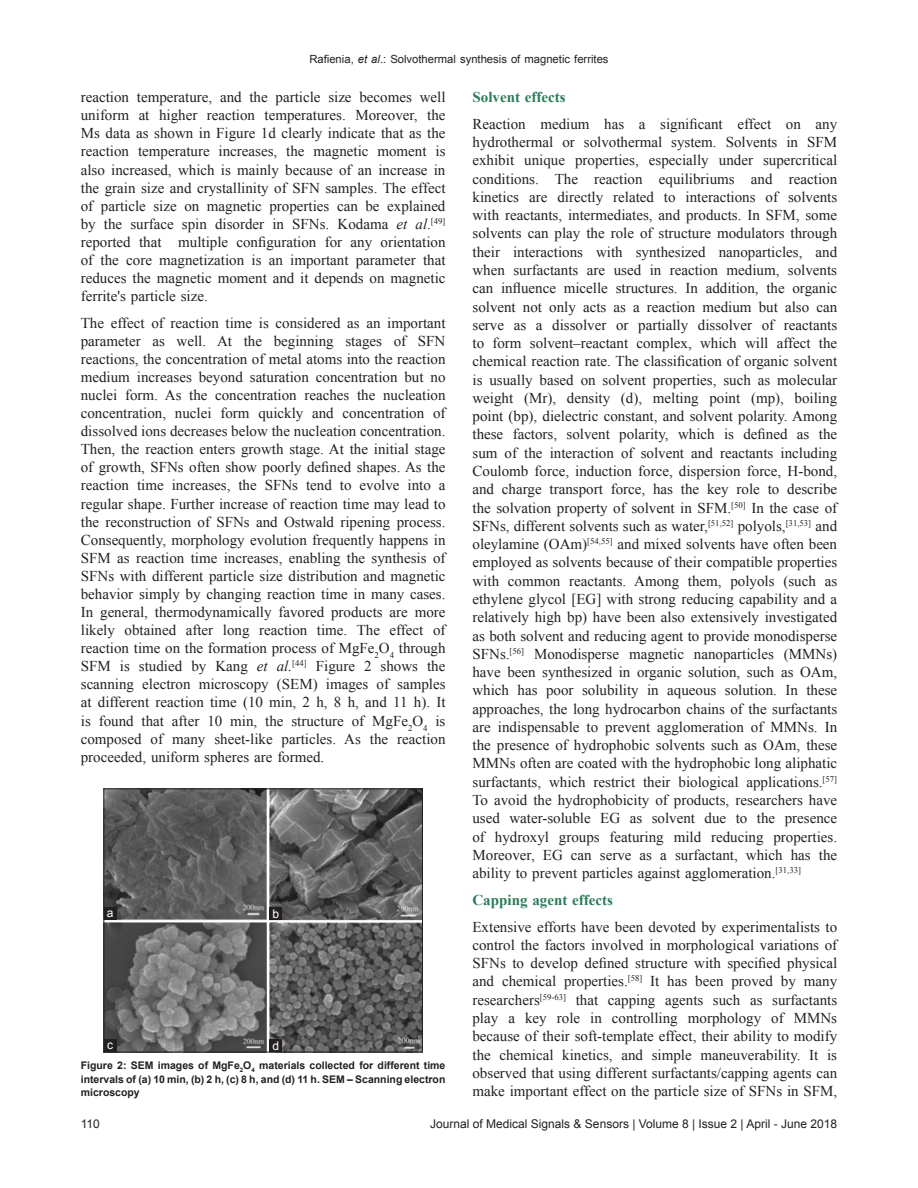
<style>
.page{position:relative;width:918px;height:1188px;background:#fff}
.page>*{position:absolute;margin:0;border:0;box-sizing:border-box;transform-origin:0 0}
.TX{font:15px/18.3px "Times New Roman";color:#231f20;text-align:justify}
.t1{font:700 15px "Times New Roman";color:#2b7b5a}
.t2{font:12px "Arial";color:#231f20}
.LABEL{font:12px "Arial";color:#fff}
.t3{font:11.25px "Arial";color:#231f20}
.FGC{font:700 10.5px/13.6px "Arial";color:#231f20;text-align:justify}
.s1{font-style:italic}
</style>
<div class="page">
<img style="left:106px;top:791px;width:315px;height:259px">
<div style="left:104px;top:789px;width:319px;height:263px;border:1px solid #231f20"></div>
<div style="left:269px;top:1039px;width:13px;height:13px;background:#231f20"></div>
<div style="left:104px;top:1039px;width:12px;height:13px;background:#231f20"></div>
<div style="left:269px;top:907px;width:13px;height:13px;background:#231f20"></div>
<div style="left:104px;top:907px;width:12px;height:13px;background:#231f20"></div>
<p class="t3" style="left:309px;top:51px;width:301px">Rafienia, <span class="s1">et al</span>.: Solvothermal synthesis of magnetic ferrites</p>
<p class="TX" style="left:81px;top:88px;width:366px">reaction temperature, and the particle size becomes well uniform at higher reaction temperatures. Moreover, the Ms data as shown in Figure 1d clearly indicate that as the reaction temperature increases, the magnetic moment is also increased, which is mainly because of an increase in the grain size and crystallinity of SFN samples. The effect of particle size on magnetic properties can be explained by the surface spin disorder in SFNs. Kodama <span class="s1">et al</span>.<sup>[49] </sup>reported that multiple configuration for any orientation of the core magnetization is an important parameter that reduces the magnetic moment and it depends on magnetic ferrite's particle size.</p>
<p class="TX" style="left:81px;top:313px;width:366px">The effect of reaction time is considered as an important parameter as well. At the beginning stages of SFN reactions, the concentration of metal atoms into the reaction medium increases beyond saturation concentration but no nuclei form. As the concentration reaches the nucleation concentration, nuclei form quickly and concentration of dissolved ions decreases below the nucleation concentration.<br>Then, the reaction enters growth stage. At the initial stage of growth, SFNs often show poorly defined shapes. As the reaction time increases, the SFNs tend to evolve into a regular shape. Further increase of reaction time may lead to the reconstruction of SFNs and Ostwald ripening process.<br>Consequently, morphology evolution frequently happens in SFM as reaction time increases, enabling the synthesis of SFNs with different particle size distribution and magnetic behavior simply by changing reaction time in many cases.<br>In general, thermodynamically favored products are more likely obtained after long reaction time. The effect of reaction time on the formation process of MgFe<sub>2</sub>O<sub>4</sub> through SFM is studied by Kang <span class="s1">et al.</span><sup>[44]</sup> Figure 2 shows the scanning electron microscopy (SEM) images of samples at different reaction time (10 min, 2 h, 8 h, and 11 h). It is found that after 10 min, the structure of MgFe<sub>2</sub>O<sub>4</sub> is composed of many sheet‑like particles. As the reaction proceeded, uniform spheres are formed.</p>
<p class="LABEL" style="left:107px;top:905px;width:8px">a</p>
<p class="LABEL" style="left:272px;top:906px;width:8px">b</p>
<p class="LABEL" style="left:107px;top:1037px;width:7px">c</p>
<p class="LABEL" style="left:272px;top:1038px;width:8px">d</p>
<p class="FGC" style="left:81px;top:1058px;width:366px">Figure 2: SEM images of MgFe<sub>2</sub>O<sub>4</sub> materials collected for different time intervals of (a) 10 min, (b) 2 h, (c) 8 h, and (d) 11 h. SEM – Scanning electron microscopy</p>
<h2 class="t1" style="left:472px;top:87px;width:95px">Solvent effects</h2>
<p class="TX" style="left:472px;top:114px;width:366px">Reaction medium has a significant effect on any hydrothermal or solvothermal system. Solvents in SFM exhibit unique properties, especially under supercritical conditions. The reaction equilibriums and reaction kinetics are directly related to interactions of solvents with reactants, intermediates, and products. In SFM, some solvents can play the role of structure modulators through their interactions with synthesized nanoparticles, and when surfactants are used in reaction medium, solvents can influence micelle structures. In addition, the organic solvent not only acts as a reaction medium but also can serve as a dissolver or partially dissolver of reactants to form solvent–reactant complex, which will affect the chemical reaction rate. The classification of organic solvent is usually based on solvent properties, such as molecular weight (Mr), density (d), melting point (mp), boiling point (bp), dielectric constant, and solvent polarity. Among these factors, solvent polarity, which is defined as the sum of the interaction of solvent and reactants including Coulomb force, induction force, dispersion force, H‑bond, and charge transport force, has the key role to describe the solvation property of solvent in SFM.<sup>[50]</sup> In the case of SFNs, different solvents such as water,<sup>[51,52]</sup> polyols,<sup>[31,53]</sup> and oleylamine (OAm)<sup>[54,55]</sup> and mixed solvents have often been employed as solvents because of their compatible properties with common reactants. Among them, polyols (such as ethylene glycol [EG] with strong reducing capability and a relatively high bp) have been also extensively investigated as both solvent and reducing agent to provide monodisperse SFNs.<sup>[56]</sup> Monodisperse magnetic nanoparticles (MMNs) have been synthesized in organic solution, such as OAm, which has poor solubility in aqueous solution. In these approaches, the long hydrocarbon chains of the surfactants are indispensable to prevent agglomeration of MMNs. In the presence of hydrophobic solvents such as OAm, these MMNs often are coated with the hydrophobic long aliphatic surfactants, which restrict their biological applications.<sup>[57] </sup>To avoid the hydrophobicity of products, researchers have used water‑soluble EG as solvent due to the presence of hydroxyl groups featuring mild reducing properties.<br>Moreover, EG can serve as a surfactant, which has the ability to prevent particles against agglomeration.<sup>[31,33]</sup></p>
<h2 class="t1" style="left:472px;top:890px;width:142px">Capping agent effects</h2>
<p class="TX" style="left:472px;top:917px;width:366px">Extensive efforts have been devoted by experimentalists to control the factors involved in morphological variations of SFNs to develop defined structure with specified physical and chemical properties.<sup>[58]</sup> It has been proved by many researchers<sup>[59‑63]</sup> that capping agents such as surfactants play a key role in controlling morphology of MMNs because of their soft‑template effect, their ability to modify the chemical kinetics, and simple maneuverability. It is observed that using different surfactants/capping agents can make important effect on the particle size of SFNs in SFM,</p>
<p class="t2" style="left:81px;top:1116px;width:21px">110</p>
<p class="t2" style="left:430px;top:1116px;width:408px">Journal of Medical Signals &amp; Sensors | Volume 8 | Issue 2 | April - June 2018</p>
</div>
